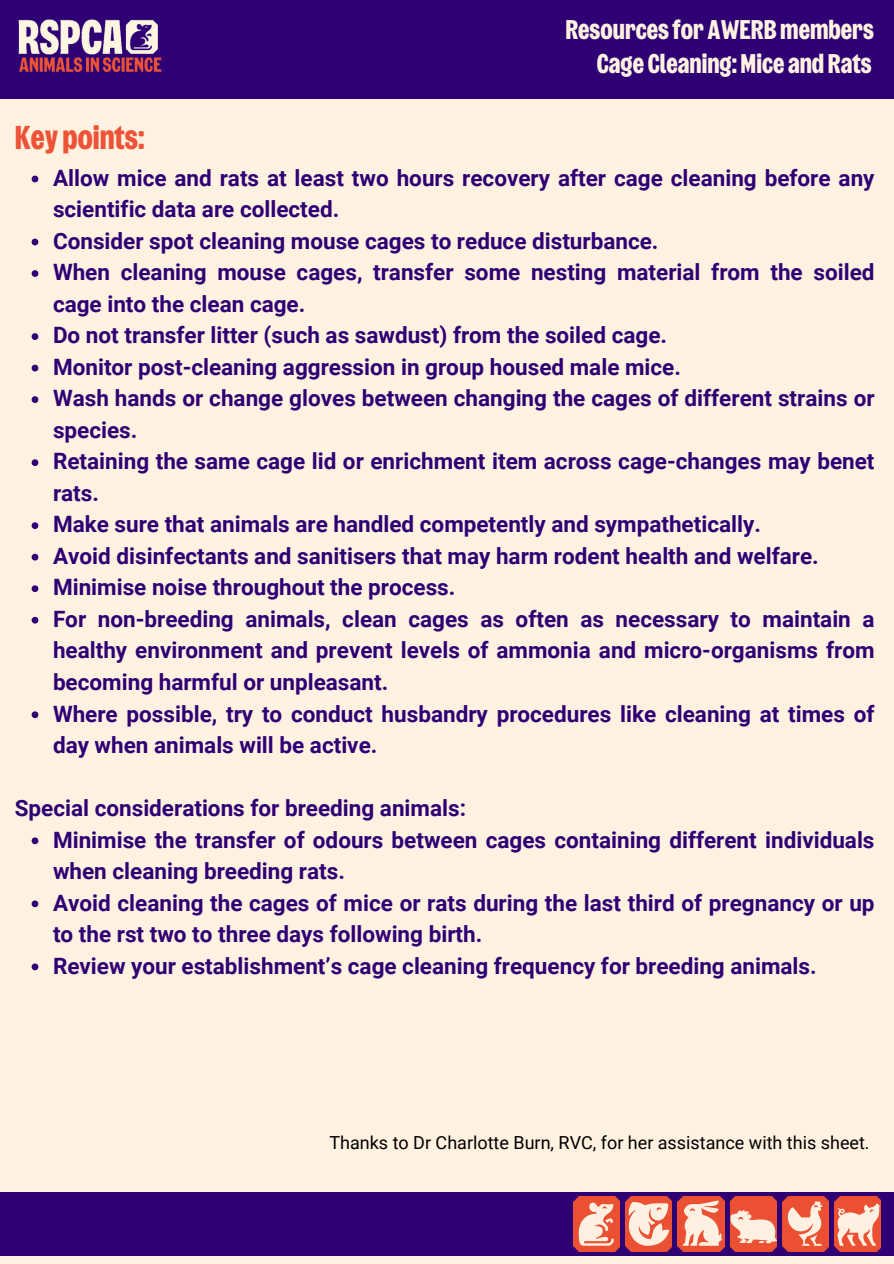
<style>
.page{position:relative;width:894px;height:1264px;background:#fff}
.page>*{position:absolute;margin:0;border:0;box-sizing:border-box;transform-origin:0 0}
.t1{font:33px "Wilberforce Sans Bold Unicase";color:#ee5337}
.t2{font:700 27px "Wilberforce Sans";color:#fff2e1}
.t3{font:700 22.5px/31.5px "Roboto";color:#2f0074}
.t4{font:18px "Roboto";color:#000}
</style>
<div class="page">
<div style="left:0;top:0;width:893px;height:1263px;background:#fff2e1"></div>
<div style="left:0;top:0;width:893px;height:98px;background:#2f0074"></div>
<img style="left:18px;top:19px;width:144px;height:54px">
<svg style="left:32px;top:176px;width:6px;height:6px"></svg>
<svg style="left:32px;top:239px;width:6px;height:6px"></svg>
<svg style="left:32px;top:270px;width:6px;height:7px"></svg>
<svg style="left:32px;top:333px;width:6px;height:7px"></svg>
<svg style="left:32px;top:365px;width:6px;height:6px"></svg>
<svg style="left:32px;top:396px;width:6px;height:7px"></svg>
<svg style="left:32px;top:459px;width:6px;height:7px"></svg>
<svg style="left:32px;top:522px;width:6px;height:7px"></svg>
<svg style="left:32px;top:554px;width:6px;height:6px"></svg>
<svg style="left:32px;top:585px;width:6px;height:7px"></svg>
<svg style="left:32px;top:617px;width:6px;height:6px"></svg>
<svg style="left:32px;top:711px;width:6px;height:7px"></svg>
<svg style="left:32px;top:837px;width:6px;height:7px"></svg>
<svg style="left:32px;top:900px;width:6px;height:7px"></svg>
<svg style="left:32px;top:963px;width:6px;height:7px"></svg>
<div style="left:0;top:1191px;width:893px;height:64px;background:#2f0074"></div>
<img style="left:625px;top:1196px;width:46px;height:55px">
<img style="left:782px;top:1196px;width:46px;height:55px">
<img style="left:677px;top:1196px;width:46px;height:55px">
<img style="left:834px;top:1196px;width:46px;height:55px">
<img style="left:573px;top:1196px;width:46px;height:55px">
<img style="left:730px;top:1196px;width:46px;height:55px">
<p class="t2" style="left:565px;top:10px;width:310px">Resources for AWERBmembers</p>
<h2 class="t2" style="left:596px;top:45px;width:276px">Cage Cleaning:Mice and Rats</h2>
<h2 class="t1" style="left:15px;top:114px;width:131px">Key points:</h2>
<h1 class="t3" style="left:53px;top:162px;width:822px">Allow mice and rats at least two hours recovery after cage cleaning before any scientific data are collected.</h1>
<p class="t3" style="left:53px;top:225px;width:606px">Consider spot cleaning mouse cages to reduce disturbance.</p>
<p class="t3" style="left:53px;top:257px;width:822px">When cleaning mouse cages, transfer some nesting material from the soiled cage into the clean cage.</p>
<p class="t3" style="left:53px;top:320px;width:615px">Do not transfer litter (such as sawdust) from the soiled cage.</p>
<p class="t3" style="left:53px;top:351px;width:629px">Monitor post-cleaning aggression in group housed male mice.</p>
<p class="t3" style="left:53px;top:383px;width:822px">Wash hands or change gloves between changing the cages of different strains or species.</p>
<p class="t3" style="left:53px;top:446px;width:822px">Retaining the same cage lid or enrichment item across cage-changes may benet rats.</p>
<p class="t3" style="left:53px;top:509px;width:709px">Make sure that animals are handled competently and sympathetically.</p>
<p class="t3" style="left:53px;top:540px;width:767px">Avoid disinfectants and sanitisers that may harm rodent health and welfare.</p>
<p class="t3" style="left:53px;top:572px;width:404px">Minimise noise throughout the process.</p>
<p class="t3" style="left:53px;top:603px;width:822px;text-align:justify">For non-breeding animals, clean cages as often as necessary to maintain a healthy environment and prevent levels of ammonia and micro-organisms from becoming harmful or unpleasant.</p>
<p class="t3" style="left:53px;top:698px;width:822px">Where possible, try to conduct husbandry procedures like cleaning at times of day when animals will be active.</p>
<p class="t3" style="left:15px;top:792px;width:452px">Special considerations for breeding animals:</p>
<h3 class="t3" style="left:53px;top:824px;width:822px">Minimise the transfer of odours between cages containing different individuals when cleaning breeding rats.</h3>
<p class="t3" style="left:53px;top:887px;width:822px">Avoid cleaning the cages of mice or rats during the last third of pregnancy or up to the rst two to three days following birth.</p>
<p class="t3" style="left:53px;top:950px;width:765px">Review your establishment’s cage cleaning frequency for breeding animals.</p>
<p class="t4" style="left:329px;top:1132px;width:541px">Thanks to Dr Charlotte Burn, RVC, for her assistance with this sheet.</p>
</div>
